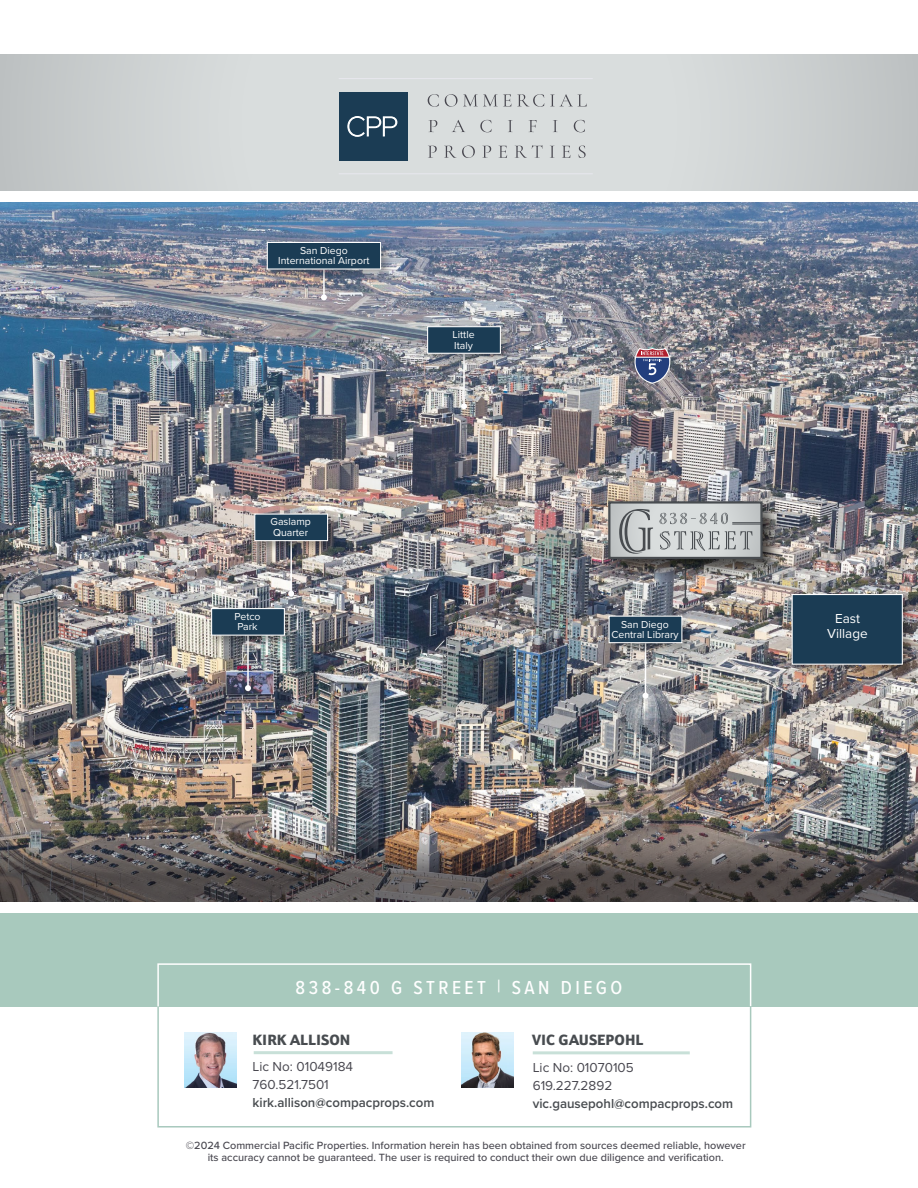
<style>
.page{position:relative;width:918px;height:1188px;background:#fff}
.page>*{position:absolute;margin:0;border:0;box-sizing:border-box;transform-origin:0 0}
.t1{font:500 19.5px "Proxima Nova Cond";letter-spacing:.18em;color:#fff}
.t2{font:900 15px "Schnebel Sans Pro";color:#484c50}
.t3{font:600 13.5px "Proxima Nova";color:#484c50}
.t4{font:13.5px/18px "Proxima Nova";color:#494850}
.t5{font:13.5px/15px "Proxima Nova";color:#fff;text-align:center}
.t6{font:500 10.8px/12px "Proxima Nova";color:#494850;text-align:center}
.t7{font:10.5px/10.5px "Proxima Nova";color:#fff}
.s1{font-size:18px}
</style>
<div class="page">
<img style="left:0;top:202px;width:918px;height:606px">
<img style="left:462px;top:1032px;width:51px;height:55px">
<hr style="left:533px;top:1051px;width:157px;height:3px;background:#c8e0d8">
<img style="left:185px;top:1032px;width:51px;height:55px">
<hr style="left:254px;top:1051px;width:139px;height:3px;background:#c8e0d8">
<svg style="left:0;top:54px;width:918px;height:136px;background:#d1d5d5"></svg>
<svg style="left:428px;top:94px;width:11px;height:13px"></svg>
<svg style="left:445px;top:94px;width:99px;height:13px"></svg>
<svg style="left:550px;top:94px;width:37px;height:12px"></svg>
<svg style="left:429px;top:120px;width:8px;height:12px"></svg>
<svg style="left:452px;top:120px;width:13px;height:12px"></svg>
<svg style="left:480px;top:120px;width:12px;height:12px"></svg>
<svg style="left:508px;top:120px;width:5px;height:12px"></svg>
<svg style="left:529px;top:120px;width:8px;height:12px"></svg>
<svg style="left:553px;top:120px;width:5px;height:12px"></svg>
<svg style="left:574px;top:120px;width:11px;height:12px"></svg>
<svg style="left:428px;top:146px;width:9px;height:12px"></svg>
<svg style="left:444px;top:146px;width:12px;height:12px"></svg>
<svg style="left:462px;top:146px;width:13px;height:12px"></svg>
<svg style="left:482px;top:146px;width:9px;height:12px"></svg>
<svg style="left:499px;top:146px;width:8px;height:12px"></svg>
<svg style="left:515px;top:145px;width:28px;height:13px"></svg>
<svg style="left:550px;top:146px;width:4px;height:12px"></svg>
<svg style="left:562px;top:146px;width:8px;height:12px"></svg>
<svg style="left:578px;top:146px;width:8px;height:12px"></svg>
<div style="left:339px;top:92px;width:68px;height:69px;background:#1b3c54"></div>
<svg style="left:348px;top:116px;width:49px;height:21px"></svg>
<hr style="left:339px;top:78px;width:254px;height:1px;background:#e7e7ed">
<hr style="left:339px;top:173px;width:254px;height:1px;background:#e7e7ed">
<div style="left:0;top:914px;width:918px;height:93px;background:#a8c9bd"></div>
<img style="left:0;top:808px;width:918px;height:93px">
<hr style="left:685px;top:548px;width:1px;height:53px;background:#484c50">
<svg style="left:682px;top:598px;width:6px;height:6px"></svg>
<div style="left:602px;top:495px;width:183px;height:86px;background:#000;opacity:.75"></div>
<svg style="left:611px;top:504px;width:149px;height:52px;background:#ced2d2"></svg>
<div style="left:608px;top:501px;width:155px;height:58px;border:2px solid #484c50"></div>
<svg style="left:660px;top:512px;width:68px;height:12px"></svg>
<svg style="left:619px;top:509px;width:34px;height:45px;background:#a9adae"></svg>
<svg style="left:660px;top:531px;width:92px;height:20px;background:#b7bbbc"></svg>
<hr style="left:732px;top:524px;width:30px;height:1px;background:#484c50">
<hr style="left:732px;top:522px;width:30px;height:1px;background:#484c50">
<hr style="left:645px;top:643px;width:1px;height:53px;background:#fff">
<svg style="left:643px;top:693px;width:6px;height:6px"></svg>
<div style="left:605px;top:612px;width:90px;height:44px;background:#000;opacity:.3"></div>
<div style="left:609px;top:616px;width:73px;height:27px;background:#1b3c54;border:1px solid #fff"></div>
<hr style="left:247px;top:636px;width:2px;height:52px;background:#fff">
<svg style="left:245px;top:685px;width:6px;height:6px"></svg>
<div style="left:207px;top:605px;width:91px;height:44px;background:#000;opacity:.3"></div>
<div style="left:211px;top:608px;width:74px;height:28px;background:#1b3c54;border:1px solid #fff"></div>
<hr style="left:463px;top:354px;width:2px;height:52px;background:#fff">
<svg style="left:461px;top:403px;width:6px;height:6px"></svg>
<div style="left:423px;top:323px;width:91px;height:44px;background:#000;opacity:.3"></div>
<div style="left:427px;top:326px;width:74px;height:28px;background:#1b3c54;border:1px solid #fff"></div>
<hr style="left:290px;top:541px;width:2px;height:53px;background:#fff">
<svg style="left:288px;top:591px;width:6px;height:6px"></svg>
<div style="left:251px;top:510px;width:90px;height:44px;background:#000;opacity:.3"></div>
<div style="left:254px;top:514px;width:74px;height:27px;background:#1b3c54;border:1px solid #fff"></div>
<hr style="left:323px;top:270px;width:2px;height:27px;background:#fff">
<svg style="left:321px;top:294px;width:6px;height:6px"></svg>
<div style="left:263px;top:239px;width:131px;height:43px;background:#000;opacity:.3"></div>
<div style="left:267px;top:242px;width:114px;height:28px;background:#1b3c54;border:1px solid #fff"></div>
<svg style="left:635px;top:348px;width:35px;height:36px"></svg>
<div style="left:788px;top:591px;width:128px;height:87px;background:#000;opacity:.3"></div>
<div style="left:792px;top:594px;width:111px;height:71px;background:#1b3c54;border:1px solid #fff"></div>
<div style="left:157px;top:963px;width:594px;height:44px;border:2px solid #fff"></div>
<div style="left:157px;top:1006px;width:594px;height:122px;border:2px solid #a8c9bd"></div>
<p class="t7" style="left:278px;top:245px;width:93px;text-align:center">San Diego<br>International Airport</p>
<p class="t7" style="left:271px;top:516px;width:42px">Gaslamp<br>Quarter</p>
<p class="t7" style="left:234px;top:611px;width:28px">Petco<br>Park</p>
<p class="t7" style="left:452px;top:329px;width:24px">Little<br>Italy</p>
<p class="t7" style="left:611px;top:618px;width:69px;text-align:center">San Diego<br>Central Library</p>
<p class="t5" style="left:827px;top:610px;width:42px">East<br>Village</p>
<h1 class="t1" style="left:296px;top:973px;width:328px">838-840 G STREET <span class="s1">|</span> SAN DIEGO</h1>
<h2 class="t2" style="left:253px;top:1029px;width:99px">KIRK ALLISON</h2>
<p class="t4" style="left:253px;top:1057px;width:102px">Lic No: 01049184<br>760.521.7501</p>
<p class="t3" style="left:253px;top:1093px;width:183px">kirk.allison@compacprops.com</p>
<p class="t6" style="left:186px;top:1139px;width:561px">©2024 Commercial Pacific Properties. Information herein has been obtained from sources deemed reliable, however its accuracy cannot be guaranteed. The user is required to conduct their own due diligence and verification.</p>
<h2 class="t2" style="left:532px;top:1029px;width:113px">VIC GAUSEPOHL</h2>
<p class="t4" style="left:533px;top:1058px;width:103px">Lic No: 01070105<br>619.227.2892</p>
<p class="t3" style="left:533px;top:1094px;width:202px">vic.gausepohl@compacprops.com</p>
</div>
